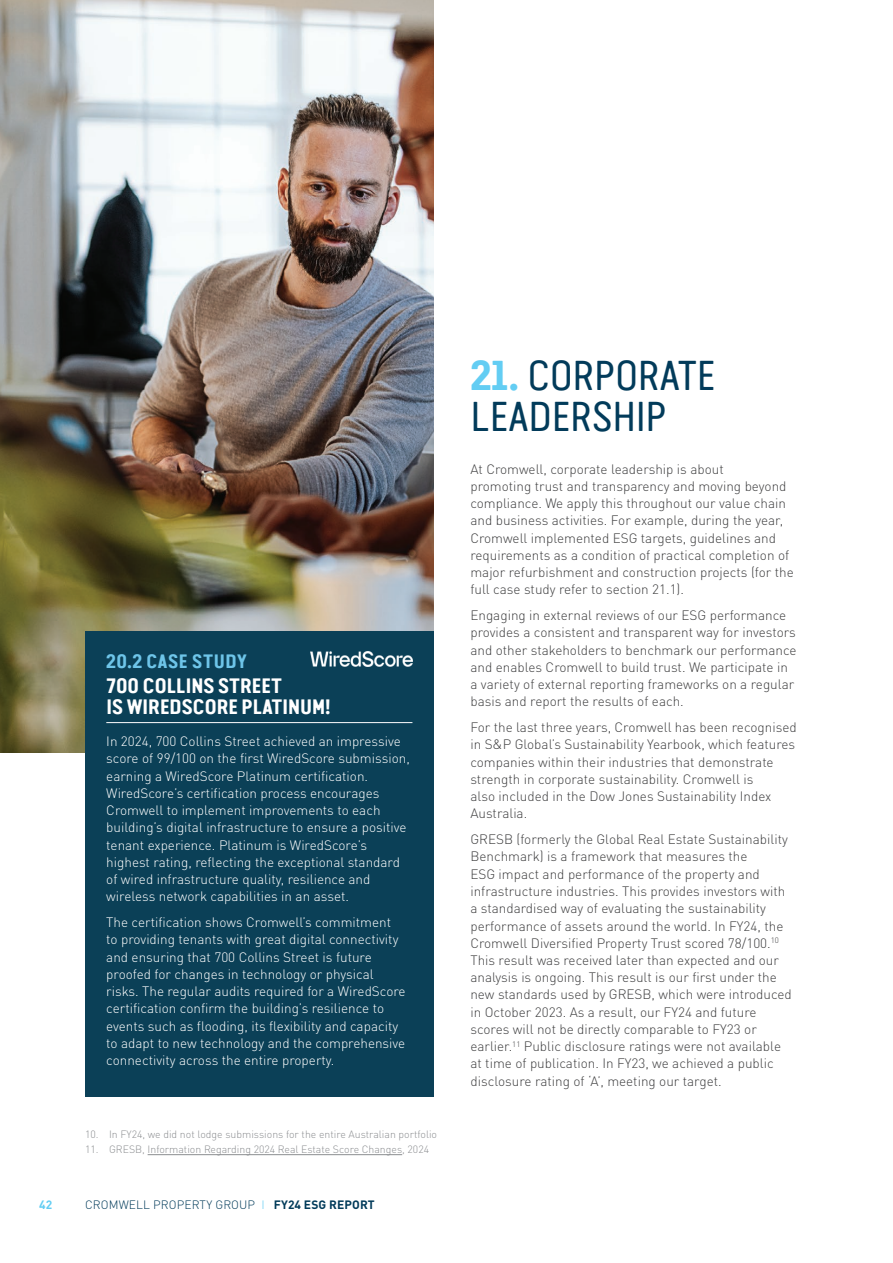
<style>
.page{position:relative;width:893px;height:1263px;background:#fff}
.page>*{position:absolute;margin:0;border:0;box-sizing:border-box;transform-origin:0 0}
.t1{font:42px/40.5px "Van Condensed Pro";letter-spacing:-.01em;color:#023b5a}
.t2{font:700 21px/21px "Van Condensed Pro";letter-spacing:-.03em;color:#fff}
.t3{font:700 19.5px "Van Condensed Pro";color:#6ec5e9}
.t4{font:300 13.5px/17.2px "DINOT";color:#3e3e3f}
.t5{font:300 13.5px/17.2px "DINOT";color:#fff}
.t6{font:300 12px "DINOT";letter-spacing:.01em;color:#023b5a}
.t7{font:700 12px "DINOT";color:#63cdf3}
.t8{font:300 10.5px "DINOT";color:#8b8d90}
.s1{color:#63cdf3}
.s2{font-weight:700}
.s3{font-weight:700;color:#63cdf3}
</style>
<div class="page">
<img style="left:0;top:0;width:434px;height:753px">
<hr style="left:892px;top:0;width:1px;height:753px;background:#e9eaeb">
<div style="left:85px;top:631px;width:349px;height:466px;background:#0b4057"></div>
<hr style="left:106px;top:722px;width:306px;height:1px;background:#fff">
<hr style="left:148px;top:1154px;width:254px;height:1px;background:#8b8d90">
<img style="left:310px;top:652px;width:102px;height:15px">
<h3 class="t3" style="left:106px;top:646px;width:142px">20.2 CASE STUDY</h3>
<h2 class="t2" style="left:106px;top:673px;width:226px">700 COLLINS STREET<br>IS WIREDSCORE PLATINUM!</h2>
<p class="t5" style="left:106px;top:732px;width:305px">In 2024, 700 Collins Street achieved an impressive score of 99/100 on the first WiredScore submission, earning a WiredScore Platinum certification.<br>WiredScore’s certification process encourages Cromwell to implement improvements to each building’s digital infrastructure to ensure a positive tenant experience. Platinum is WiredScore’s highest rating, reflecting the exceptional standard of wired infrastructure quality, resilience and wireless network capabilities in an asset.</p>
<p class="t5" style="left:106px;top:913px;width:301px">The certification shows Cromwell’s commitment to providing tenants with great digital connectivity and ensuring that 700 Collins Street is future proofed for changes in technology or physical risks. The regular audits required for a WiredScore certification confirm the building’s resilience to events such as flooding, its flexibility and capacity to adapt to new technology and the comprehensive connectivity across the entire property.</p>
<p class="t8" style="left:85px;top:1128px;width:354px">10. In FY24, we did not lodge submissions for the entire Australian portfolio</p>
<p class="t8" style="left:85px;top:1143px;width:346px">11. GRESB, Information Regarding 2024 Real Estate Score Changes, 2024</p>
<p class="t7" style="left:39px;top:1197px;width:15px">42</p>
<p class="t6" style="left:85px;top:1198px;width:291px">CROMWELL PROPERTY GROUP <span class="s1">I</span> <span class="s2">FY24 ESG REPORT</span></p>
<h1 class="t1" style="left:470px;top:352px;width:247px"><span class="s3">21.</span> CORPORATE<br>LEADERSHIP</h1>
<p class="t4" style="left:470px;top:460px;width:325px">At Cromwell, corporate leadership is about<br>promoting trust and transparency and moving beyond compliance. We apply this throughout our value chain and business activities. For example, during the year, Cromwell implemented ESG targets, guidelines and requirements as a condition of practical completion of major refurbishment and construction projects (for the full case study refer to section 21.1).</p>
<p class="t4" style="left:470px;top:606px;width:328px">Engaging in external reviews of our ESG performance provides a consistent and transparent way for investors and other stakeholders to benchmark our performance and enables Cromwell to build trust. We participate in a variety of external reporting frameworks on a regular basis and report the results of each.</p>
<p class="t4" style="left:470px;top:718px;width:328px">For the last three years, Cromwell has been recognised in S&amp;P Global’s Sustainability Yearbook, which features companies within their industries that demonstrate strength in corporate sustainability. Cromwell is<br>also included in the Dow Jones Sustainability Index Australia.</p>
<p class="t4" style="left:470px;top:831px;width:323px">GRESB (formerly the Global Real Estate Sustainability Benchmark) is a framework that measures the<br>ESG impact and performance of the property and infrastructure industries. This provides investors with a standardised way of evaluating the sustainability performance of assets around the world. In FY24, the Cromwell Diversified Property Trust scored 78/100.<sup>10<br></sup>This result was received later than expected and our analysis is ongoing. This result is our first under the new standards used by GRESB, which were introduced in October 2023. As a result, our FY24 and future scores will not be directly comparable to FY23 or earlier.<sup>11</sup> Public disclosure ratings were not available at time of publication. In FY23, we achieved a public disclosure rating of ‘A’, meeting our target.</p>
</div>
